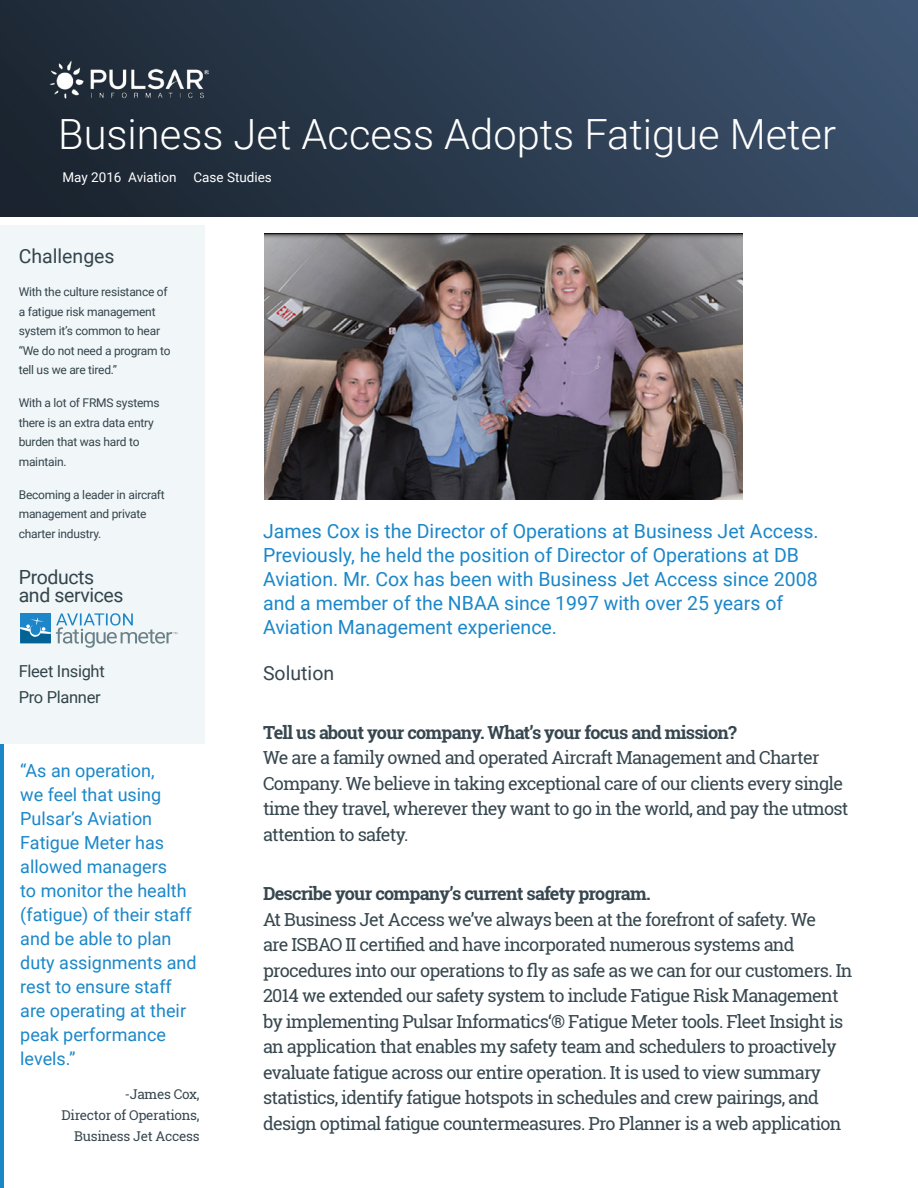
<style>
.page{position:relative;width:918px;height:1188px;background:#fff}
.page>*{position:absolute;margin:0;border:0;box-sizing:border-box;transform-origin:0 0}
.t1{font:300 41.7px "Roboto";color:#fff}
.t2{font:19.5px/24px "Roboto";color:#1b87c9}
.t3{font:19.5px/18px "Roboto";letter-spacing:-.005em;color:#37474f}
.t4{font:18px/25.5px "Roboto Slab";letter-spacing:-.04em;color:#37474f}
.t5{font:18px/24px "Roboto";color:#1b87c9}
.t6{font:700 18px "Roboto Slab";letter-spacing:-.04em;color:#37474f}
.t7{font:16.5px/25.5px "Roboto";letter-spacing:-.02em;color:#37474f}
.t8{font:13.5px/21px "Roboto Slab";letter-spacing:-.02em;color:#37474f;text-align:right}
.t9{font:13.5px "Roboto";color:#fff}
.t10{font:12px/19.5px "Roboto";letter-spacing:-.02em;color:#37474f}
</style>
<div class="page">
<img style="left:0;top:0;width:918px;height:216px">
<img style="left:49px;top:60px;width:159px;height:39px">
<div style="left:0;top:226px;width:205px;height:518px;background:#f1f6f8"></div>
<img style="left:264px;top:233px;width:479px;height:266px">
<svg style="left:20px;top:613px;width:157px;height:35px"></svg>
<hr style="left:0;top:744px;width:3px;height:444px;background:#1b87c9">
<h1 class="t1" style="left:58px;top:105px;width:779px">Business Jet Access Adopts Fatigue Meter</h1>
<p class="t9" style="left:62px;top:168px;width:211px">May 2016 Aviation Case Studies</p>
<p class="t3" style="left:19px;top:247px;width:97px">Challenges</p>
<p class="t10" style="left:19px;top:282px;width:153px">With the culture resistance of a fatigue risk management system it’s common to hear “We do not need a program to tell us we are tired.”</p>
<p class="t10" style="left:19px;top:393px;width:142px">With a lot of FRMS systems there is an extra data entry burden that was hard to maintain.</p>
<p class="t10" style="left:19px;top:484px;width:148px">Becoming a leader in aircraft management and private charter industry.</p>
<p class="t3" style="left:19px;top:568px;width:106px">Products and services</p>
<p class="t7" style="left:19px;top:658px;width:88px">Fleet Insight<br>Pro Planner</p>
<p class="t5" style="left:20px;top:758px;width:178px">“As an operation,<br>we feel that using<br>Pulsar’s Aviation<br>Fatigue Meter has allowed managers<br>to monitor the health (fatigue) of their staff and be able to plan duty assignments and rest to ensure staff are operating at their peak performance levels.”</p>
<p class="t8" style="left:62px;top:1084px;width:140px">-James Cox,<br>Director of Operations,<br>Business Jet Access</p>
<p class="t2" style="left:263px;top:518px;width:557px">James Cox is the Director of Operations at Business Jet Access.<br>Previously, he held the position of Director of Operations at DB Aviation. Mr. Cox has been with Business Jet Access since 2008 and a member of the NBAA since 1997 with over 25 years of Aviation Management experience.</p>
<p class="t3" style="left:263px;top:663px;width:73px">Solution</p>
<p class="t6" style="left:263px;top:720px;width:475px">Tell us about your company. What’s your focus and mission?</p>
<p class="t4" style="left:263px;top:745px;width:587px">We are a family owned and operated Aircraft Management and Charter Company. We believe in taking exceptional care of our clients every single time they travel, wherever they want to go in the world, and pay the utmost attention to safety.</p>
<p class="t6" style="left:263px;top:881px;width:389px">Describe your company’s current safety program.</p>
<p class="t4" style="left:263px;top:906px;width:591px">At Business Jet Access we’ve always been at the forefront of safety. We<br>are ISBAO II certified and have incorporated numerous systems and procedures into our operations to fly as safe as we can for our customers. In 2014 we extended our safety system to include Fatigue Risk Management by implementing Pulsar Informatics‘® Fatigue Meter tools. Fleet Insight is an application that enables my safety team and schedulers to proactively evaluate fatigue across our entire operation. It is used to view summary statistics, identify fatigue hotspots in schedules and crew pairings, and design optimal fatigue countermeasures. Pro Planner is a web application</p>
</div>
